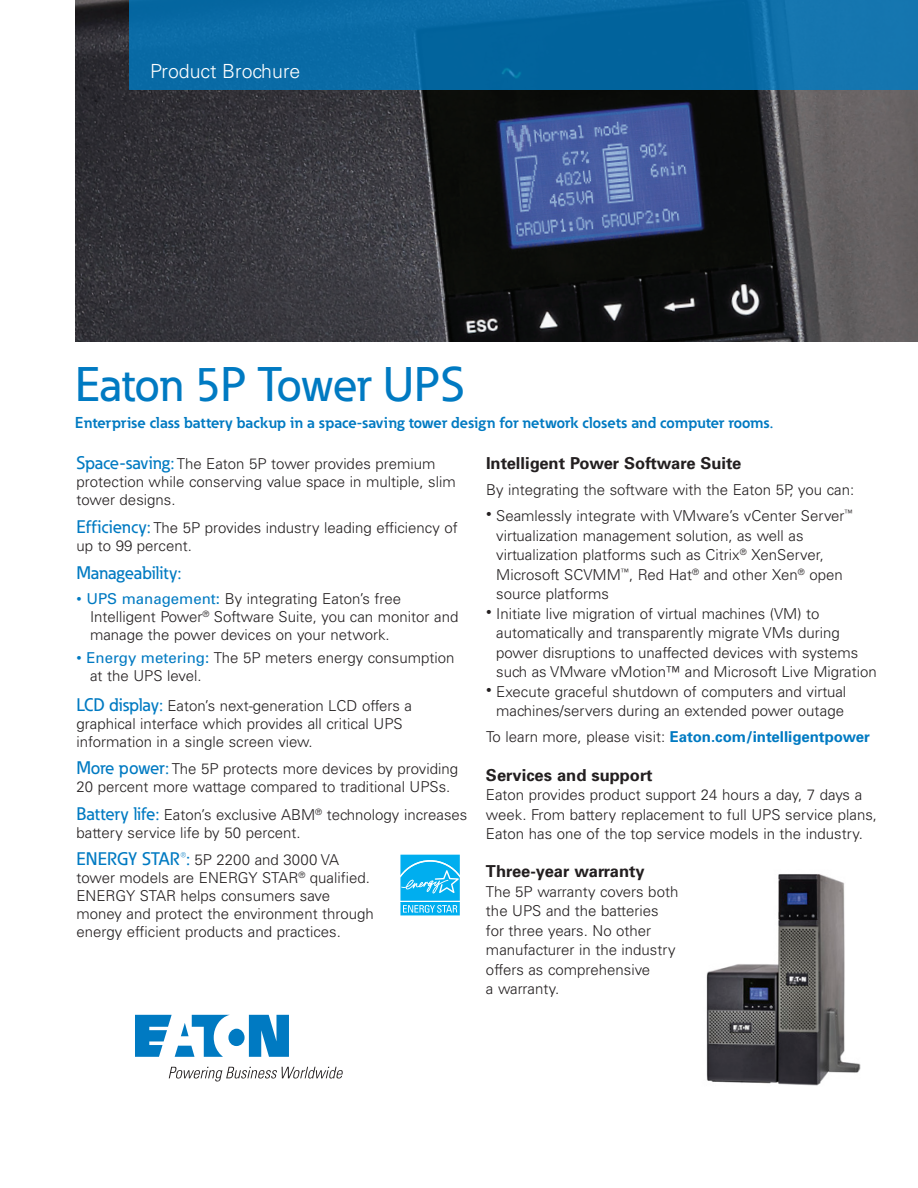
<style>
.page{position:relative;width:918px;height:1188px;background:#fff}
.page>*{position:absolute;margin:0;border:0;box-sizing:border-box;transform-origin:0 0}
._01_Headline___ADJ_C{font:500 48px "Eaton";letter-spacing:-.01em;color:#007ac2}
._00_Product__Line_2{font:300 19.5px "Univers";color:#fff}
._01_Overview__11_pt{font:500 18px "Eaton";color:#007ac2}
._01_Overview__11_pt-2{font:700 16.5px "Univers";color:#231f20}
._01_Headline___ADJ_C-2{font:700 15.6px "Eaton";color:#007ac2}
._01_Overview__11_pt-3{font:300 15px/19.5px "Univers";color:#231f20}
._01_Overview__11_pt-4{font:700 15px "Univers";color:#007ac2}
.s1{font-family:"Eaton";font-weight:500;font-size:18px;color:#007ac2}
.s2{font-weight:400;color:#007ac2}
.s3{font-weight:300;color:#231f20}
</style>
<div class="page">
<img style="left:706px;top:874px;width:155px;height:212px">
<img style="left:75px;top:0;width:843px;height:341px">
<div style="left:399px;top:853px;width:62px;height:49px;background:#a8e3f9"></div>
<svg style="left:399px;top:855px;width:62px;height:61px"></svg>
<div style="left:129px;top:0;width:789px;height:90px;background:#096aa5"></div>
<svg style="left:135px;top:1015px;width:154px;height:42px"></svg>
<svg style="left:169px;top:1067px;width:174px;height:14px"></svg>
<p class="_00_Product__Line_2" style="left:150px;top:59px;width:152px">Product Brochure</p>
<p class="_01_Headline___ADJ_C" style="left:75px;top:355px;width:391px">Eaton 5P Tower UPS</p>
<p class="_01_Headline___ADJ_C-2" style="left:75px;top:413px;width:700px">Enterprise class battery backup in a space-saving tower design for network closets and computer rooms.</p>
<p class="_01_Overview__11_pt-3" style="left:76px;top:455px;width:381px;line-height:18px"><span class="s1">Space-saving:</span> The Eaton 5P tower provides premium protection while conserving value space in multiple, slim tower designs.</p>
<p class="_01_Overview__11_pt-3" style="left:76px;top:519px;width:383px;line-height:18px"><span class="s1">Efficiency:</span> The 5P provides industry leading efficiency of up to 99 percent.</p>
<p class="_01_Overview__11_pt" style="left:76px;top:561px;width:106px">Manageability:</p>
<p class="_01_Overview__11_pt-3" style="left:90px;top:590px;width:370px;line-height:18px;text-indent:-14px"><span class="s2">• UPS management:</span> By integrating Eaton’s free<br>Intelligent Power<sup>®</sup> Software Suite, you can monitor and manage the power devices on your network.</p>
<p class="_01_Overview__11_pt-3" style="left:90px;top:648px;width:366px;line-height:18px;text-indent:-14px"><span class="s2">• Energy metering:</span> The 5P meters energy consumption at the UPS level.</p>
<p class="_01_Overview__11_pt-3" style="left:76px;top:696px;width:337px;line-height:18px"><span class="s1">LCD display:</span> Eaton’s next-generation LCD offers a graphical interface which provides all critical UPS information in a single screen view.</p>
<p class="_01_Overview__11_pt-3" style="left:76px;top:760px;width:383px;line-height:18px"><span class="s1">More power:</span> The 5P protects more devices by providing<br>20 percent more wattage compared to traditional UPSs.</p>
<p class="_01_Overview__11_pt-3" style="left:76px;top:805px;width:392px;line-height:18px"><span class="s1">Battery life:</span> Eaton’s exclusive ABM<sup>®</sup> technology increases battery service life by 50 percent.</p>
<p class="_01_Overview__11_pt-3" style="left:76px;top:851px;width:299px;line-height:18px"><span class="s1">ENERGY STAR®:</span> 5P 2200 and 3000 VA tower models are ENERGY STAR<sup>®</sup> qualified.<br>ENERGY STAR helps consumers save money and protect the environment through energy efficient products and practices.</p>
<p class="_01_Overview__11_pt-2" style="left:486px;top:453px;width:257px">Intelligent Power Software Suite</p>
<p class="_01_Overview__11_pt-3" style="left:486px;top:480px;width:370px">By integrating the software with the Eaton 5P, you can:</p>
<p class="_01_Overview__11_pt-3" style="left:496px;top:506px;width:358px;text-indent:-10px"><sup>•</sup> Seamlessly integrate with VMware’s vCenter Server<sup>™ </sup>virtualization management solution, as well as virtualization platforms such as Citrix<sup>®</sup> XenServer, Microsoft SCVMM<sup>™</sup>, Red Hat<sup>®</sup> and other Xen<sup>®</sup> open source platforms</p>
<p class="_01_Overview__11_pt-3" style="left:496px;top:604px;width:382px;text-indent:-10px"><sup>•</sup> Initiate live migration of virtual machines (VM) to automatically and transparently migrate VMs during power disruptions to unaffected devices with systems such as VMware vMotion™ and Microsoft Live Migration</p>
<p class="_01_Overview__11_pt-3" style="left:486px;top:682px;width:362px;text-align:center"><sup>•</sup> Execute graceful shutdown of computers and virtual machines/servers during an extended power outage</p>
<p class="_01_Overview__11_pt-4" style="left:486px;top:728px;width:385px"><span class="s3">To learn more, please visit:</span> Eaton.com/intelligentpower</p>
<p class="_01_Overview__11_pt-2" style="left:486px;top:765px;width:168px">Services and support</p>
<p class="_01_Overview__11_pt-3" style="left:486px;top:785px;width:393px">Eaton provides product support 24 hours a day, 7 days a week. From battery replacement to full UPS service plans,<br>Eaton has one of the top service models in the industry.</p>
<p class="_01_Overview__11_pt-2" style="left:486px;top:862px;width:160px">Three-year warranty</p>
<p class="_01_Overview__11_pt-3" style="left:486px;top:882px;width:194px">The 5P warranty covers both the UPS and the batteries for three years. No other manufacturer in the industry offers as comprehensive<br>a warranty.</p>
</div>
